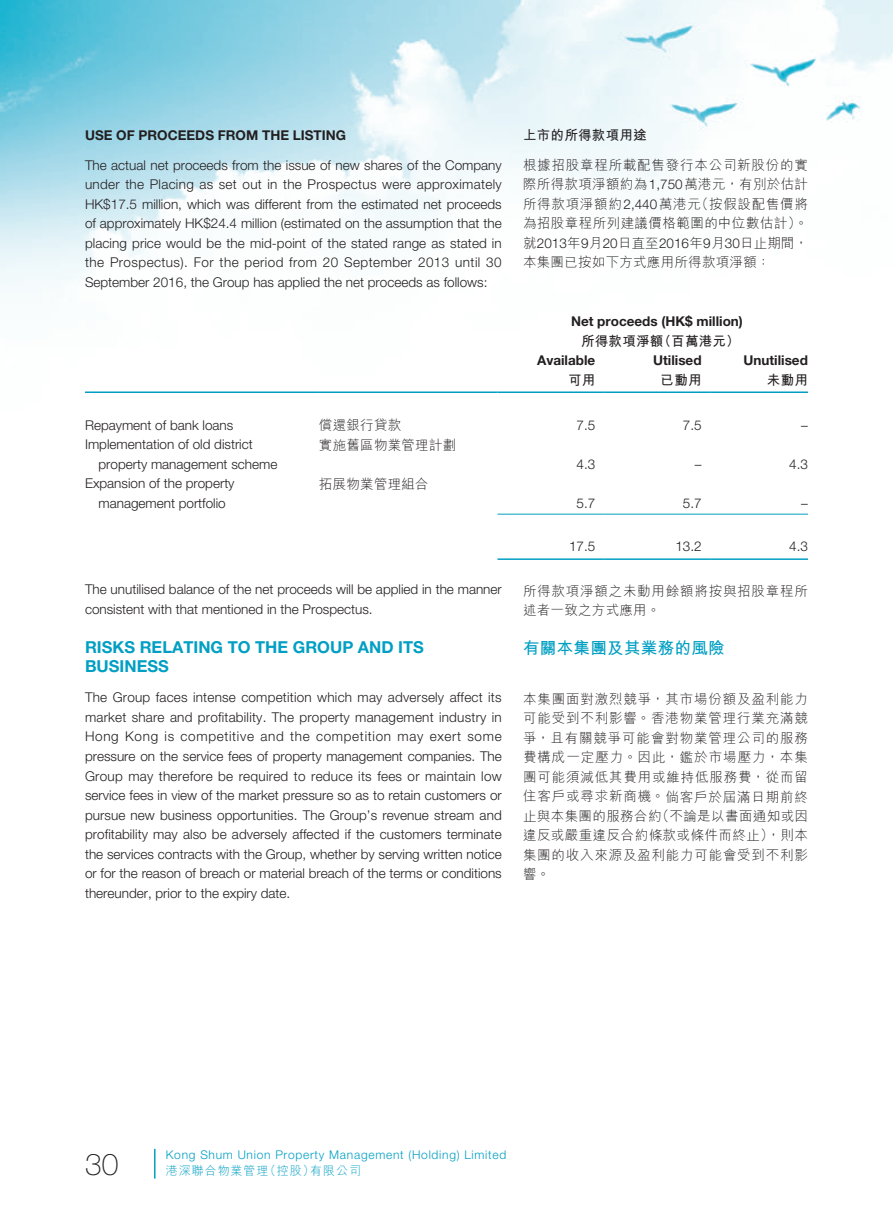
<style>
.page{position:relative;width:893px;height:1212px;background:#fff}
.page>*{position:absolute;margin:0;border:0;box-sizing:border-box;transform-origin:0 0}
.t1{font:100 30px "Helvetica Neue LT Std";color:#231f20}
._01_H1_E{font:700 16.5px/19.5px "Helvetica Neue LT Std";color:#009fc3}
._001_H1_C{font:700 16.5px "M Hei HK";letter-spacing:.02em;color:#009fc3}
._00_txt_E{font:300 13.5px/19.5px "Helvetica Neue LT Std";color:#231f20;text-align:justify}
._000_txt_C{font:300 13.5px/19.5px "M Hei HK";letter-spacing:.035em;color:#231f20;text-align:justify}
._50_Table_txt{font:300 13.5px "Helvetica Neue LT Std";color:#231f20}
._50_Table_txt-2{font:700 13.5px "Helvetica Neue LT Std";color:#231f20}
._000_txt_C-2{font:300 13.5px/19.5px "M Hei HK";letter-spacing:.06em;color:#231f20}
._002_H2_C{font:700 13.5px "Helvetica Neue LT Std";color:#231f20}
._50_Table_txt-3{font:300 13.5px "M Hei HK";letter-spacing:.02em;color:#231f20}
._50_Table_txt-4{font:700 13.5px "M Hei HK";letter-spacing:.02em;color:#231f20}
._002_H2_C-2{font:700 13.5px "M Hei HK";letter-spacing:.02em;color:#231f20}
.t2{font:300 12px "Helvetica Neue LT Std";letter-spacing:.06em;color:#009fc3}
.t3{font:300 12px "M Hei HK";letter-spacing:.08em;color:#009fc3}
.s1{font-family:"Helvetica Neue LT Std"}
</style>
<div class="page">
<img style="left:0;top:0;width:893px;height:1179px">
<hr style="left:154px;top:1149px;width:2px;height:29px;background:#009fc3">
<hr style="left:85px;top:391px;width:234px;height:2px;background:#009fc3">
<hr style="left:319px;top:391px;width:178px;height:2px;background:#009fc3">
<hr style="left:497px;top:391px;width:107px;height:2px;background:#009fc3">
<hr style="left:604px;top:391px;width:106px;height:2px;background:#009fc3">
<hr style="left:710px;top:391px;width:98px;height:2px;background:#009fc3">
<hr style="left:497px;top:514px;width:107px;height:1px;background:#009fc3">
<hr style="left:604px;top:514px;width:106px;height:1px;background:#009fc3">
<hr style="left:710px;top:514px;width:98px;height:1px;background:#009fc3">
<hr style="left:497px;top:558px;width:107px;height:2px;background:#009fc3">
<hr style="left:604px;top:558px;width:106px;height:2px;background:#009fc3">
<hr style="left:710px;top:558px;width:98px;height:2px;background:#009fc3">
<p class="_002_H2_C" style="left:85px;top:126px;width:263px">USE OF PROCEEDS FROM THE LISTING</p>
<p class="_00_txt_E" style="left:85px;top:155px;width:418px">The actual net proceeds from the issue of new shares of the Company under the Placing as set out in the Prospectus were approximately HK$17.5 million, which was different from the estimated net proceeds of approximately HK$24.4 million (estimated on the assumption that the placing price would be the mid-point of the stated range as stated in the Prospectus). For the period from 20 September 2013 until 30<br>September 2016, the Group has applied the net proceeds as follows:</p>
<p class="_002_H2_C-2" style="left:523px;top:125px;width:125px">上市的所得款項用途</p>
<p class="_000_txt_C" style="left:523px;top:155px;width:286px">根據招股章程所載配售發行本公司新股份的實際所得款項淨額約為<span class="s1">1,750</span>萬港元，有別於估計所得款項淨額約<span class="s1">2,440</span>萬港元（按假設配售價將為招股章程所列建議價格範圍的中位數估計）。就<span class="s1">2013</span>年<span class="s1">9</span>月<span class="s1">20</span>日直至<span class="s1">2016</span>年<span class="s1">9</span>月<span class="s1">30</span>日止期間，本集團已按如下方式應用所得款項淨額：</p>
<p class="_50_Table_txt-2" style="left:571px;top:313px;width:173px">Net proceeds (HK$ million)</p>
<p class="_50_Table_txt-4" style="left:581px;top:331px;width:160px">所得款項淨額（百萬港元）</p>
<p class="_50_Table_txt-2" style="left:537px;top:352px;width:60px">Available</p>
<p class="_50_Table_txt-2" style="left:653px;top:352px;width:50px">Utilised</p>
<p class="_50_Table_txt-2" style="left:743px;top:352px;width:66px">Unutilised</p>
<p class="_50_Table_txt-4" style="left:568px;top:370px;width:29px">可用</p>
<p class="_50_Table_txt-4" style="left:661px;top:370px;width:43px">已動用</p>
<p class="_50_Table_txt-4" style="left:767px;top:370px;width:43px">未動用</p>
<p class="_50_Table_txt" style="left:85px;top:417px;width:150px">Repayment of bank loans</p>
<p class="_50_Table_txt-3" style="left:319px;top:418px;width:84px">償還銀行貸款</p>
<p class="_50_Table_txt" style="left:576px;top:417px;width:20px">7.5</p>
<p class="_50_Table_txt" style="left:683px;top:417px;width:20px">7.5</p>
<p class="_50_Table_txt" style="left:801px;top:417px;width:8px">–</p>
<p class="_50_Table_txt" style="left:85px;top:436px;width:169px">Implementation of old district</p>
<p class="_50_Table_txt" style="left:99px;top:456px;width:180px">property management scheme</p>
<p class="_50_Table_txt-3" style="left:319px;top:438px;width:139px">實施舊區物業管理計劃</p>
<p class="_50_Table_txt" style="left:576px;top:456px;width:20px">4.3</p>
<p class="_50_Table_txt" style="left:695px;top:456px;width:8px">–</p>
<p class="_50_Table_txt" style="left:789px;top:456px;width:20px">4.3</p>
<p class="_50_Table_txt" style="left:85px;top:475px;width:151px">Expansion of the property</p>
<p class="_50_Table_txt" style="left:99px;top:495px;width:129px">management portfolio</p>
<p class="_50_Table_txt-3" style="left:319px;top:477px;width:111px">拓展物業管理組合</p>
<p class="_00_txt_E" style="left:85px;top:579px;width:418px">The unutilised balance of the net proceeds will be applied in the manner consistent with that mentioned in the Prospectus.</p>
<p class="_01_H1_E" style="left:85px;top:637px;width:340px">RISKS RELATING TO THE GROUP AND ITS<br>BUSINESS</p>
<p class="_00_txt_E" style="left:85px;top:688px;width:418px">The Group faces intense competition which may adversely affect its market share and profitability. The property management industry in Hong Kong is competitive and the competition may exert some pressure on the service fees of property management companies. The Group may therefore be required to reduce its fees or maintain low service fees in view of the market pressure so as to retain customers or pursue new business opportunities. The Group’s revenue stream and profitability may also be adversely affected if the customers terminate the services contracts with the Group, whether by serving written notice or for the reason of breach or material breach of the terms or conditions thereunder, prior to the expiry date.</p>
<p class="_50_Table_txt" style="left:576px;top:495px;width:20px">5.7</p>
<p class="_50_Table_txt" style="left:683px;top:495px;width:20px">5.7</p>
<p class="_50_Table_txt" style="left:801px;top:495px;width:8px">–</p>
<p class="_50_Table_txt" style="left:569px;top:538px;width:28px">17.5</p>
<p class="_50_Table_txt" style="left:675px;top:538px;width:28px">13.2</p>
<p class="_50_Table_txt" style="left:789px;top:538px;width:20px">4.3</p>
<p class="_000_txt_C-2" style="left:523px;top:581px;width:286px">所得款項淨額之未動用餘額將按與招股章程所述者一致之方式應用。</p>
<p class="_001_H1_C" style="left:523px;top:636px;width:203px">有關本集團及其業務的風險</p>
<p class="_000_txt_C" style="left:523px;top:689px;width:286px">本集團面對激烈競爭，其市場份額及盈利能力可能受到不利影響。香港物業管理行業充滿競爭，且有關競爭可能會對物業管理公司的服務費構成一定壓力。因此，鑑於市場壓力，本集團可能須減低其費用或維持低服務費，從而留住客戶或尋求新商機。倘客戶於屆滿日期前終止與本集團的服務合約（不論是以書面通知或因違反或嚴重違反合約條款或條件而終止），則本集團的收入來源及盈利能力可能會受到不利影響。</p>
<p class="t2" style="left:166px;top:1147px;width:342px">Kong Shum Union Property Management (Holding) Limited</p>
<h1 class="t1" style="left:85px;top:1147px;width:35px">30</h1>
<p class="t3" style="left:166px;top:1165px;width:197px">港深聯合物業管理（控股）有限公司</p>
</div>
